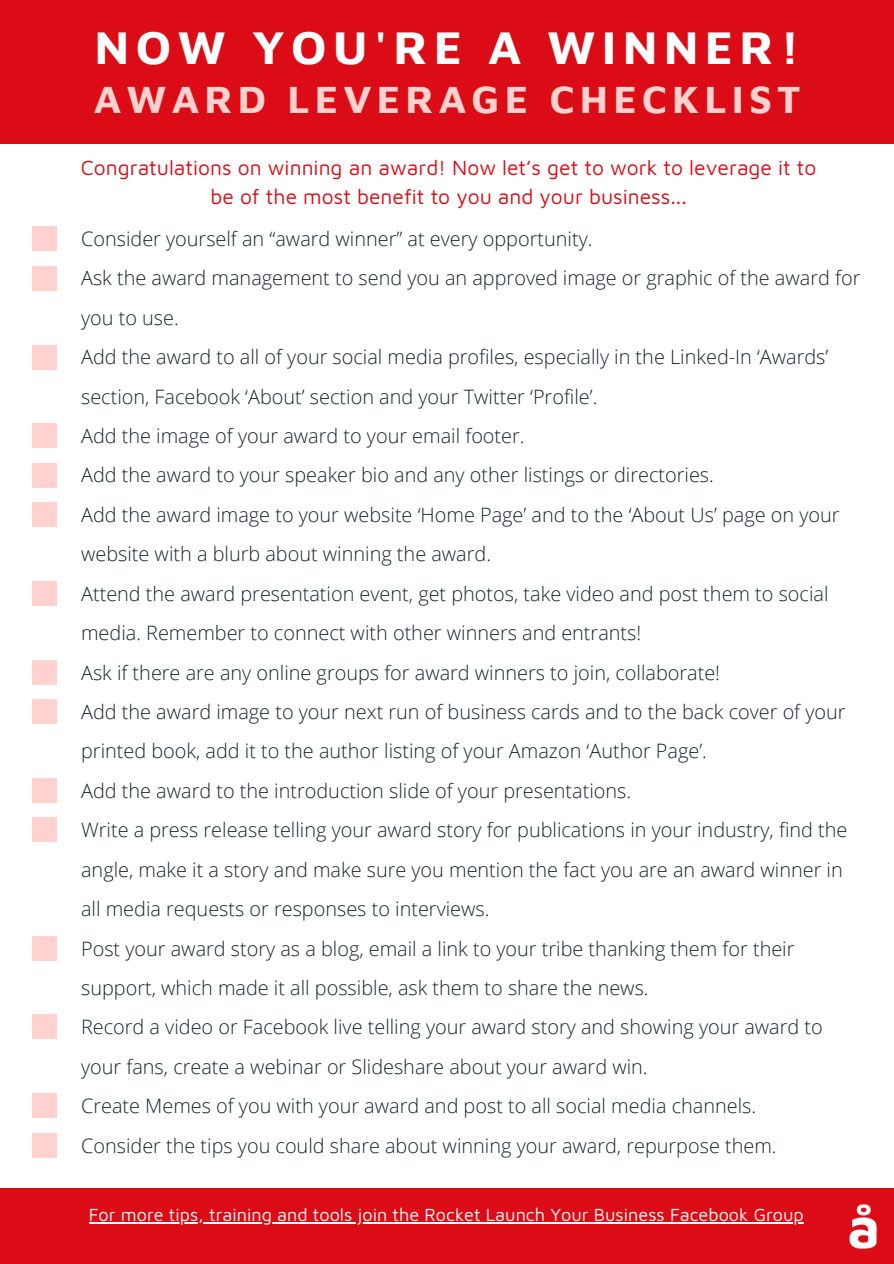
<style>
.page{position:relative;width:894px;height:1264px;background:#fff}
.page>*{position:absolute;margin:0;border:0;box-sizing:border-box;transform-origin:0 0}
.t1{font:700 48px "Maven Pro";letter-spacing:.13em;color:#fff}
.t2{font:700 39.75px "Maven Pro";letter-spacing:.13em;color:#ffd1cf}
.t3{font:21px/29.2px "Maven Pro";color:#db0c16;text-align:center}
.t4{font:300 19.8px/39.5px "Open Sans";color:#16252c}
.t5{font:18px "Maven Pro";color:#fff}
</style>
<div class="page">
<div style="left:0;top:0;width:893px;height:144px;background:#db0c16"></div>
<div style="left:32px;top:227px;width:24px;height:24px;background:#ffd1cf"></div>
<div style="left:32px;top:266px;width:24px;height:24px;background:#ffd1cf"></div>
<div style="left:32px;top:345px;width:24px;height:24px;background:#ffd1cf"></div>
<div style="left:32px;top:423px;width:24px;height:25px;background:#ffd1cf"></div>
<div style="left:32px;top:463px;width:24px;height:24px;background:#ffd1cf"></div>
<div style="left:32px;top:502px;width:24px;height:25px;background:#ffd1cf"></div>
<div style="left:32px;top:581px;width:24px;height:24px;background:#ffd1cf"></div>
<div style="left:32px;top:660px;width:24px;height:24px;background:#ffd1cf"></div>
<div style="left:32px;top:699px;width:24px;height:25px;background:#ffd1cf"></div>
<div style="left:32px;top:778px;width:24px;height:24px;background:#ffd1cf"></div>
<div style="left:32px;top:817px;width:24px;height:25px;background:#ffd1cf"></div>
<div style="left:32px;top:935px;width:24px;height:25px;background:#ffd1cf"></div>
<div style="left:32px;top:1014px;width:24px;height:25px;background:#ffd1cf"></div>
<div style="left:32px;top:1093px;width:24px;height:24px;background:#ffd1cf"></div>
<div style="left:32px;top:1132px;width:24px;height:25px;background:#ffd1cf"></div>
<div style="left:0;top:1188px;width:893px;height:75px;background:#db0c16"></div>
<img style="left:849px;top:1204px;width:28px;height:45px">
<hr style="left:89px;top:1222px;width:714px;height:1px;background:#fff">
<h1 class="t1" style="left:95px;top:17px;width:706px">NOW YOU'RE A WINNER!</h1>
<h2 class="t2" style="left:94px;top:74px;width:707px">AWARD LEVERAGE CHECKLIST</h2>
<p class="t3" style="left:81px;top:152px;width:737px">Congratulations on winning an award! Now let’s get to work to leverage it to be of the most benefit to you and your business...</p>
<p class="t4" style="left:81px;top:218px;width:780px">Consider yourself an “award winner” at every opportunity.<br>Ask the award management to send you an approved image or graphic of the award for you to use.<br>Add the award to all of your social media profiles, especially in the Linked-In ‘Awards’ section, Facebook ‘About’ section and your Twitter ‘Profile’.<br>Add the image of your award to your email footer.<br>Add the award to your speaker bio and any other listings or directories.<br>Add the award image to your website ‘Home Page’ and to the ‘About Us’ page on your website with a blurb about winning the award.<br>Attend the award presentation event, get photos, take video and post them to social media. Remember to connect with other winners and entrants!<br>Ask if there are any online groups for award winners to join, collaborate!<br>Add the award image to your next run of business cards and to the back cover of your printed book, add it to the author listing of your Amazon ‘Author Page’.<br>Add the award to the introduction slide of your presentations.<br>Write a press release telling your award story for publications in your industry, find the angle, make it a story and make sure you mention the fact you are an award winner in all media requests or responses to interviews.<br>Post your award story as a blog, email a link to your tribe thanking them for their support, which made it all possible, ask them to share the news.<br>Record a video or Facebook live telling your award story and showing your award to your fans, create a webinar or Slideshare about your award win.<br>Create Memes of you with your award and post to all social media channels.<br>Consider the tips you could share about winning your award, repurpose them.</p>
<p class="t5" style="left:89px;top:1203px;width:716px">For more tips, training and tools join the Rocket Launch Your Business Facebook Group</p>
</div>
